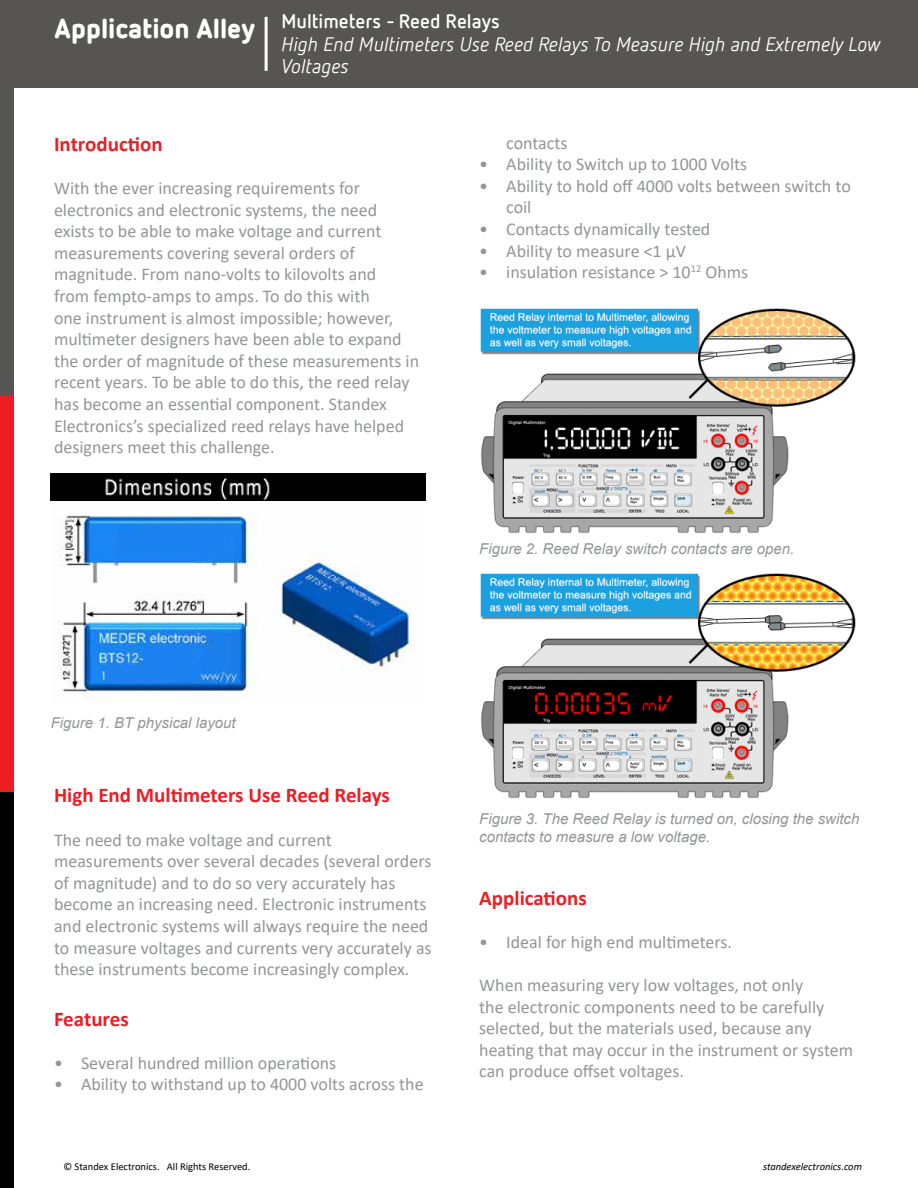
<style>
.page{position:relative;width:918px;height:1188px;background:#fff}
.page>*{position:absolute;margin:0;border:0;box-sizing:border-box;transform-origin:0 0}
.t1{font:900 27px "Netto Offc";color:#fff}
.t2{font:700 21px "Calibri";color:#ed1d24}
.t3{font:italic 19.5px/22.5px "Netto Offc";color:#fff}
.t4{font:700 19.5px "Netto Offc";color:#fff}
.t5{font:18px/21.6px "Calibri";color:#939598}
.t6{font:italic 15px/18px "Arial";color:#939598}
.t7{font:10.5px "Calibri";color:#000}
.t8{font:italic 10.5px "Calibri";color:#000}
</style>
<div class="page">
<div style="left:0;top:0;width:918px;height:88px;background:#575454"></div>
<hr style="left:265px;top:17px;width:3px;height:54px;background:#fff">
<div style="left:0;top:396px;width:14px;height:396px;background:#ed1d24"></div>
<div style="left:0;top:792px;width:14px;height:396px;background:#000"></div>
<div style="left:0;top:0;width:14px;height:396px;background:#575454"></div>
<img style="left:481px;top:308px;width:375px;height:225px">
<img style="left:481px;top:573px;width:375px;height:225px">
<img style="left:51px;top:473px;width:375px;height:232px">
<h1 class="t1" style="left:55px;top:11px;width:202px">Application Alley</h1>
<p class="t4" style="left:281px;top:9px;width:220px">Multimeters - Reed Relays</p>
<p class="t3" style="left:281px;top:32px;width:600px">High End Multimeters Use Reed Relays To Measure High and Extremely Low<br>Voltages</p>
<p class="t2" style="left:54px;top:129px;width:110px">Introduction</p>
<p class="t5" style="left:54px;top:177px;width:367px">With the ever increasing requirements for electronics and electronic systems, the need exists to be able to make voltage and current measurements covering several orders of magnitude. From nano-volts to kilovolts and<br>from fempto-amps to amps. To do this with<br>one instrument is almost impossible; however, multimeter designers have been able to expand the order of magnitude of these measurements in recent years. To be able to do this, the reed relay has become an essential component. Standex Electronics’s specialized reed relays have helped designers meet this challenge.</p>
<p class="t5" style="left:506px;top:131px;width:63px">contacts</p>
<p class="t5" style="left:479px;top:153px;width:270px">• Ability to Switch up to 1000 Volts</p>
<p class="t5" style="left:506px;top:174px;width:346px;text-indent:-27px">• Ability to hold off 4000 volts between switch to coil</p>
<p class="t5" style="left:479px;top:218px;width:233px">• Contacts dynamically tested</p>
<p class="t5" style="left:479px;top:239px;width:208px">• Ability to measure &lt;1 µV</p>
<p class="t5" style="left:479px;top:261px;width:271px">• insulation resistance &gt; 10<sup>12</sup> Ohms</p>
<p class="t6" style="left:479px;top:540px;width:317px">Figure 2. Reed Relay switch contacts are open.</p>
<p class="t6" style="left:51px;top:714px;width:187px">Figure 1. BT physical layout</p>
<p class="t2" style="left:54px;top:781px;width:337px">High End Multimeters Use Reed Relays</p>
<p class="t5" style="left:54px;top:828px;width:379px">The need to make voltage and current measurements over several decades (several orders of magnitude) and to do so very accurately has become an increasing need. Electronic instruments and electronic systems will always require the need to measure voltages and currents very accurately as these instruments become increasingly complex.</p>
<p class="t2" style="left:54px;top:1004px;width:76px">Features</p>
<p class="t5" style="left:54px;top:1052px;width:284px">• Several hundred million operations</p>
<p class="t5" style="left:54px;top:1073px;width:371px">• Ability to withstand up to 4000 volts across the</p>
<p class="t6" style="left:479px;top:810px;width:382px">Figure 3. The Reed Relay is turned on, closing the switch contacts to measure a low voltage.</p>
<p class="t2" style="left:479px;top:883px;width:109px">Applications</p>
<p class="t5" style="left:479px;top:930px;width:254px">• Ideal for high end multimeters.</p>
<p class="t5" style="left:479px;top:974px;width:375px">When measuring very low voltages, not only<br>the electronic components need to be carefully selected, but the materials used, because any heating that may occur in the instrument or system can produce offset voltages.</p>
<p class="t7" style="left:63px;top:1159px;width:188px">© Standex Electronics. All Rights Reserved.</p>
<p class="t8" style="left:763px;top:1159px;width:100px">standexelectronics.com</p>
</div>
